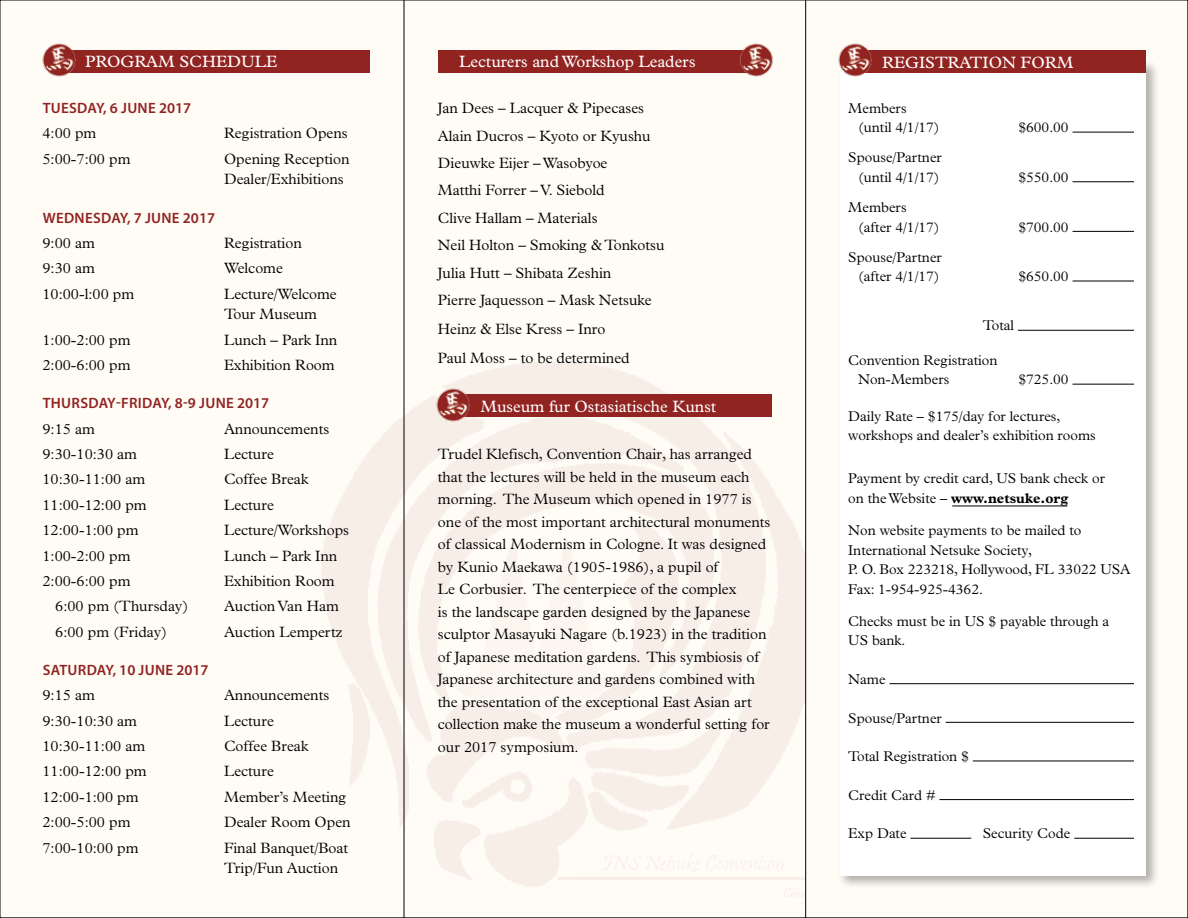
<style>
.page{position:relative;width:1188px;height:918px;background:#fff}
.page>*{position:absolute;margin:0;border:0;box-sizing:border-box;transform-origin:0 0}
.t1{font:16.5px "Plantin";color:#fff}
.t2{font:300 15px/22.5px "Plantin";color:#000}
.t3{font:600 15px "Myriad Pro";letter-spacing:.02em;color:#912321}
.t4{font:300 14.25px/19.5px "Plantin";color:#000}
.s1{font-weight:700}
</style>
<div class="page">
<div style="left:838px;top:59px;width:322px;height:831px;background:#000;opacity:.3"></div>
<div style="left:840px;top:61px;width:305px;height:814px;background:#fff"></div>
<img style="left:320px;top:310px;width:485px;height:606px">
<div style="left:59px;top:50px;width:311px;height:22px;background:#912321"></div>
<img style="left:42px;top:43px;width:35px;height:34px">
<div style="left:454px;top:395px;width:318px;height:22px;background:#912321"></div>
<img style="left:435px;top:387px;width:36px;height:36px">
<div style="left:438px;top:50px;width:318px;height:22px;background:#912321"></div>
<img style="left:738px;top:43px;width:35px;height:34px">
<div style="left:855px;top:50px;width:290px;height:22px;background:#912321"></div>
<img style="left:838px;top:43px;width:35px;height:35px">
<hr style="left:1073px;top:132px;width:62px;height:1px;background:#000">
<hr style="left:1073px;top:181px;width:62px;height:1px;background:#000">
<hr style="left:1073px;top:231px;width:62px;height:1px;background:#000">
<hr style="left:1073px;top:281px;width:62px;height:1px;background:#000">
<hr style="left:1018px;top:330px;width:119px;height:1px;background:#000">
<hr style="left:1073px;top:384px;width:62px;height:1px;background:#000">
<hr style="left:890px;top:683px;width:246px;height:1px;background:#000">
<hr style="left:946px;top:722px;width:191px;height:1px;background:#000">
<hr style="left:973px;top:761px;width:163px;height:1px;background:#000">
<hr style="left:939px;top:799px;width:196px;height:1px;background:#000">
<hr style="left:910px;top:838px;width:61px;height:1px;background:#000">
<hr style="left:1074px;top:838px;width:61px;height:1px;background:#000">
<hr style="left:952px;top:506px;width:115px;height:1px;background:#000">
<div style="left:1134px;top:670px;width:7px;height:175px;background:#fff"></div>
<div style="left:1134px;top:122px;width:7px;height:269px;background:#fff"></div>
<hr style="left:404px;top:0;width:1px;height:918px;background:#000">
<hr style="left:805px;top:0;width:1px;height:918px;background:#000">
<p class="t1" style="left:85px;top:52px;width:25px">Program</p>
<p class="t1" style="left:179px;top:52px;width:88px">Schedule</p>
<p class="t3" style="left:43px;top:100px;width:150px">TUESDAY, 6 JUNE 2017</p>
<p class="t2" style="left:43px;top:122px;width:55px">4:00 pm</p>
<p class="t2" style="left:224px;top:122px;width:125px">Registration Opens</p>
<p class="t2" style="left:43px;top:148px;width:89px">5:00-7:00 pm</p>
<p class="t2" style="left:224px;top:148px;width:127px;line-height:20.7px">Opening Reception<br>Dealer/Exhibitions</p>
<p class="t3" style="left:43px;top:209px;width:174px">WEDNESDAY, 7 JUNE 2017</p>
<p class="t2" style="left:43px;top:232px;width:54px">9:00 am</p>
<p class="t2" style="left:224px;top:232px;width:79px">Registration</p>
<p class="t2" style="left:43px;top:257px;width:54px">9:30 am</p>
<p class="t2" style="left:224px;top:257px;width:60px">Welcome</p>
<p class="t2" style="left:43px;top:283px;width:93px">10:00-l:00 pm</p>
<p class="t2" style="left:224px;top:283px;width:114px;line-height:20.7px">Lecture/Welcome<br>Tour Museum</p>
<p class="t2" style="left:43px;top:329px;width:89px">1:00-2:00 pm</p>
<p class="t2" style="left:224px;top:329px;width:115px">Lunch – Park Inn</p>
<p class="t2" style="left:43px;top:354px;width:89px">2:00-6:00 pm</p>
<p class="t2" style="left:224px;top:354px;width:112px">Exhibition Room</p>
<p class="t3" style="left:43px;top:395px;width:228px">THURSDAY-FRIDAY, 8-9 JUNE 2017</p>
<p class="t2" style="left:43px;top:417px;width:54px">9:15 am</p>
<p class="t2" style="left:224px;top:417px;width:107px">Announcements</p>
<p class="t2" style="left:43px;top:443px;width:96px">9:30-10:30 am</p>
<p class="t2" style="left:224px;top:443px;width:51px">Lecture</p>
<p class="t2" style="left:43px;top:468px;width:104px">10:30-11:00 am</p>
<p class="t2" style="left:224px;top:468px;width:86px">Coffee Break</p>
<p class="t2" style="left:43px;top:494px;width:106px">11:00-12:00 pm</p>
<p class="t2" style="left:224px;top:494px;width:51px">Lecture</p>
<p class="t2" style="left:43px;top:519px;width:98px">12:00-1:00 pm</p>
<p class="t2" style="left:224px;top:519px;width:127px">Lecture/Workshops</p>
<p class="t2" style="left:43px;top:544px;width:89px">1:00-2:00 pm</p>
<p class="t2" style="left:224px;top:544px;width:115px">Lunch – Park Inn</p>
<p class="t2" style="left:43px;top:570px;width:89px">2:00-6:00 pm</p>
<p class="t2" style="left:224px;top:570px;width:112px">Exhibition Room</p>
<p class="t2" style="left:55px;top:595px;width:135px">6:00 pm (Thursday)</p>
<p class="t2" style="left:224px;top:595px;width:116px">Auction Van Ham</p>
<p class="t2" style="left:55px;top:621px;width:114px">6:00 pm (Friday)</p>
<p class="t2" style="left:224px;top:621px;width:120px">Auction Lempertz</p>
<p class="t3" style="left:43px;top:662px;width:168px">SATURDAY, 10 JUNE 2017</p>
<p class="t2" style="left:43px;top:684px;width:54px">9:15 am</p>
<p class="t2" style="left:224px;top:684px;width:107px">Announcements</p>
<p class="t2" style="left:43px;top:709px;width:96px">9:30-10:30 am</p>
<p class="t2" style="left:224px;top:709px;width:51px">Lecture</p>
<p class="t2" style="left:43px;top:735px;width:104px">10:30-11:00 am</p>
<p class="t2" style="left:224px;top:735px;width:86px">Coffee Break</p>
<p class="t2" style="left:43px;top:760px;width:106px">11:00-12:00 pm</p>
<p class="t2" style="left:224px;top:760px;width:51px">Lecture</p>
<p class="t2" style="left:43px;top:786px;width:98px">12:00-1:00 pm</p>
<p class="t2" style="left:224px;top:786px;width:124px">Member’s Meeting</p>
<p class="t2" style="left:43px;top:811px;width:89px">2:00-5:00 pm</p>
<p class="t2" style="left:224px;top:811px;width:128px">Dealer Room Open</p>
<p class="t2" style="left:43px;top:836px;width:98px">7:00-10:00 pm</p>
<p class="t2" style="left:224px;top:837px;width:126px;line-height:20.7px">Final Banquet/Boat<br>Trip/Fun Auction</p>
<p class="t1" style="left:459px;top:52px;width:238px">Lecturers and Workshop Leaders</p>
<p class="t2" style="left:438px;top:95px;width:228px;line-height:27.3px">Jan Dees – Lacquer &amp; Pipecases<br>Alain Ducros – Kyoto or Kyushu<br>Dieuwke Eijer – Wasobyoe<br>Matthi Forrer – V. Siebold<br>Clive Hallam – Materials<br>Neil Holton – Smoking &amp; Tonkotsu<br>Julia Hutt – Shibata Zeshin<br>Pierre Jaquesson – Mask Netsuke</p>
<p class="t2" style="left:438px;top:314px;width:193px;line-height:28.8px">Heinz &amp; Else Kress – Inro<br>Paul Moss – to be determined</p>
<p class="t1" style="left:480px;top:397px;width:237px">Museum fur Ostasiatische Kunst</p>
<p class="t2" style="left:438px;top:443px;width:334px">Trudel Klefisch, Convention Chair, has arranged that the lectures will be held in the museum each morning. The Museum which opened in 1977 is one of the most important architectural monuments of classical Modernism in Cologne. It was designed by Kunio Maekawa (1905-1986), a pupil of<br>Le Corbusier. The centerpiece of the complex<br>is the landscape garden designed by the Japanese sculptor Masayuki Nagare (b.1923) in the tradition of Japanese meditation gardens. This symbiosis of Japanese architecture and gardens combined with the presentation of the exceptional East Asian art collection make the museum a wonderful setting for our 2017 symposium.</p>
<p class="t1" style="left:882px;top:53px;width:193px">REGISTRATION FORM</p>
<p class="t4" style="left:858px;top:98px;width:83px;text-indent:-10px">Members (until 4/1/17)</p>
<p class="t4" style="left:1018px;top:118px;width:52px">$600.00</p>
<p class="t4" style="left:848px;top:148px;width:95px;text-align:center">Spouse/Partner (until 4/1/17)</p>
<p class="t4" style="left:858px;top:198px;width:83px;text-indent:-10px">Members (after 4/1/17)</p>
<p class="t4" style="left:848px;top:247px;width:95px;text-align:center">Spouse/Partner (after 4/1/17)</p>
<p class="t4" style="left:1018px;top:168px;width:52px">$550.00</p>
<p class="t4" style="left:1018px;top:217px;width:52px">$700.00</p>
<p class="t4" style="left:1018px;top:267px;width:52px">$650.00</p>
<p class="t4" style="left:983px;top:316px;width:33px">Total</p>
<p class="t4" style="left:858px;top:350px;width:141px;text-indent:-10px">Convention Registration<br>Non-Members</p>
<p class="t4" style="left:1018px;top:370px;width:52px">$725.00</p>
<p class="t4" style="left:848px;top:406px;width:249px">Daily Rate – $175/day for lectures, workshops and dealer’s exhibition rooms</p>
<p class="t4" style="left:848px;top:469px;width:258px">Payment by credit card, US bank check or on the Website – <span class="s1">www.netsuke.org</span></p>
<p class="t4" style="left:848px;top:521px;width:284px">Non website payments to be mailed to<br>International Netsuke Society,<br>P. O. Box 223218, Hollywood, FL 33022 USA<br>Fax: 1-954-925-4362.</p>
<p class="t4" style="left:848px;top:611px;width:262px">Checks must be in US $ payable through a<br>US bank.</p>
<p class="t4" style="left:848px;top:669px;width:39px">Name</p>
<p class="t4" style="left:848px;top:708px;width:95px">Spouse/Partner</p>
<p class="t4" style="left:848px;top:747px;width:122px">Total Registration $</p>
<p class="t4" style="left:848px;top:785px;width:89px">Credit Card #</p>
<p class="t4" style="left:848px;top:824px;width:60px">Exp Date</p>
<p class="t4" style="left:983px;top:824px;width:89px">Security Code</p>
</div>
